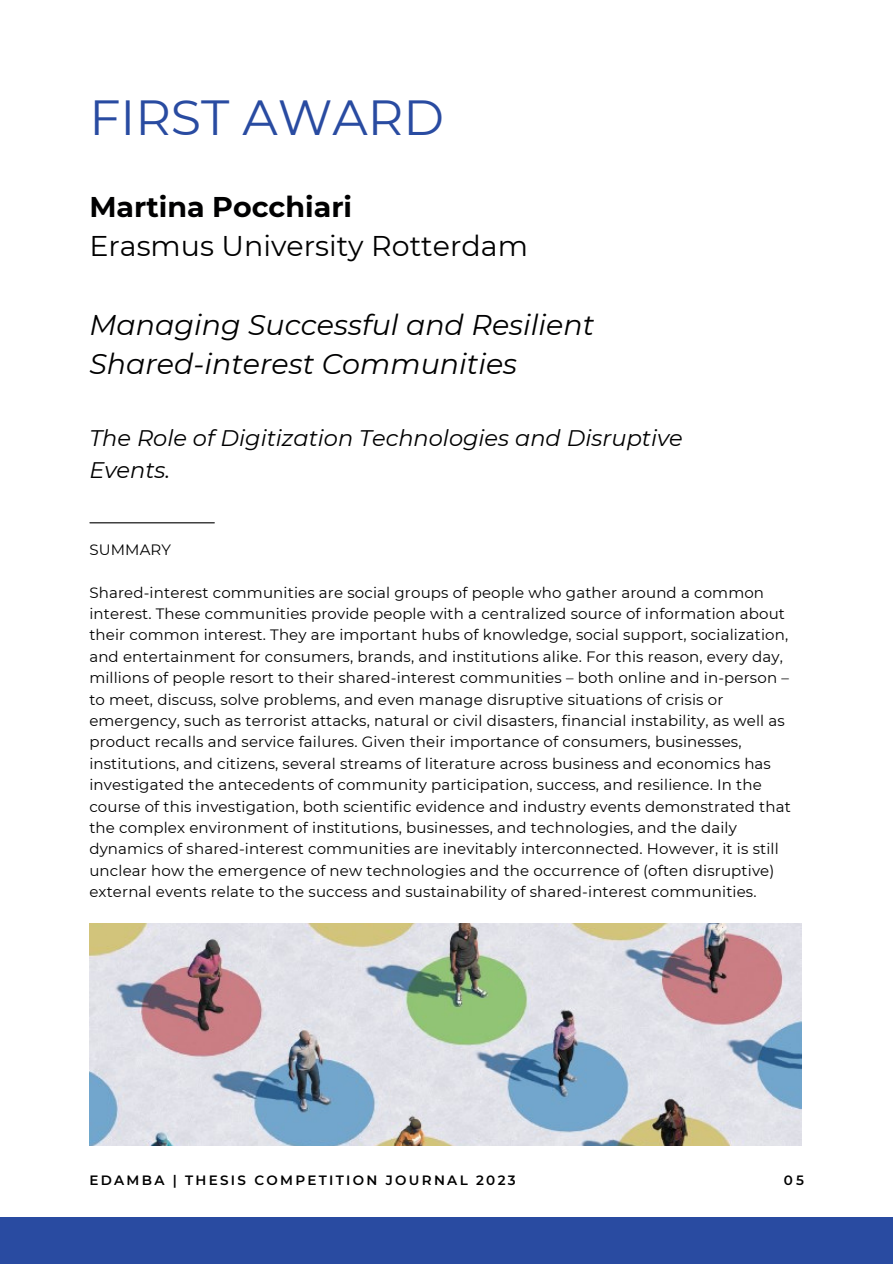
<style>
.page{position:relative;width:893px;height:1264px;background:#fff}
.page>*{position:absolute;margin:0;border:0;box-sizing:border-box;transform-origin:0 0}
.t1{font:49.2px "Montserrat";color:#294ba1}
.t2{font:italic 28.5px/39.3px "Montserrat";color:#000001}
.t3{font:28.5px/39.3px "Montserrat";color:#000001}
.t4{font:italic 22.5px/31.5px "Montserrat";color:#000001}
.t5{font:15px/21.3px "Montserrat";letter-spacing:.01em;color:#000001}
.t6{font:600 13.5px "Montserrat";letter-spacing:.17em;color:#000001}
.s1{font-weight:700}
</style>
<div class="page">
<div style="left:0;top:1217px;width:892px;height:46px;background:#294ba1"></div>
<hr style="left:90px;top:522px;width:124px;height:1px;background:#000">
<img style="left:89px;top:923px;width:712px;height:222px">
<p class="t1" style="left:89px;top:87px;width:356px">FIRST AWARD</p>
<h1 class="t3" style="left:89px;top:187px;width:440px"><span class="s1">Martina Pocchiari<br></span>Erasmus University Rotterdam</h1>
<h2 class="t2" style="left:89px;top:305px;width:506px">Managing Successful and Resilient<br>Shared-interest Communities</h2>
<h2 class="t4" style="left:89px;top:422px;width:595px">The Role of Digitization Technologies and Disruptive<br>Events.</h2>
<h4 class="t5" style="left:89px;top:539px;width:83px">SUMMARY</h4>
<p class="t5" style="left:89px;top:581px;width:703px">Shared-interest communities are social groups of people who gather around a common interest. These communities provide people with a centralized source of information about their common interest. They are important hubs of knowledge, social support, socialization, and entertainment for consumers, brands, and institutions alike. For this reason, every day, millions of people resort to their shared-interest communities – both online and in-person – to meet, discuss, solve problems, and even manage disruptive situations of crisis or emergency, such as terrorist attacks, natural or civil disasters, financial instability, as well as product recalls and service failures. Given their importance of consumers, businesses, institutions, and citizens, several streams of literature across business and economics has investigated the antecedents of community participation, success, and resilience. In the course of this investigation, both scientific evidence and industry events demonstrated that the complex environment of institutions, businesses, and technologies, and the daily dynamics of shared-interest communities are inevitably interconnected. However, it is still unclear how the emergence of new technologies and the occurrence of (often disruptive) external events relate to the success and sustainability of shared-interest communities.</p>
<h3 class="t6" style="left:89px;top:1172px;width:428px">EDAMBA | THESIS COMPETITION JOURNAL 2023</h3>
<h5 class="t6" style="left:783px;top:1172px;width:22px">05</h5>
</div>
